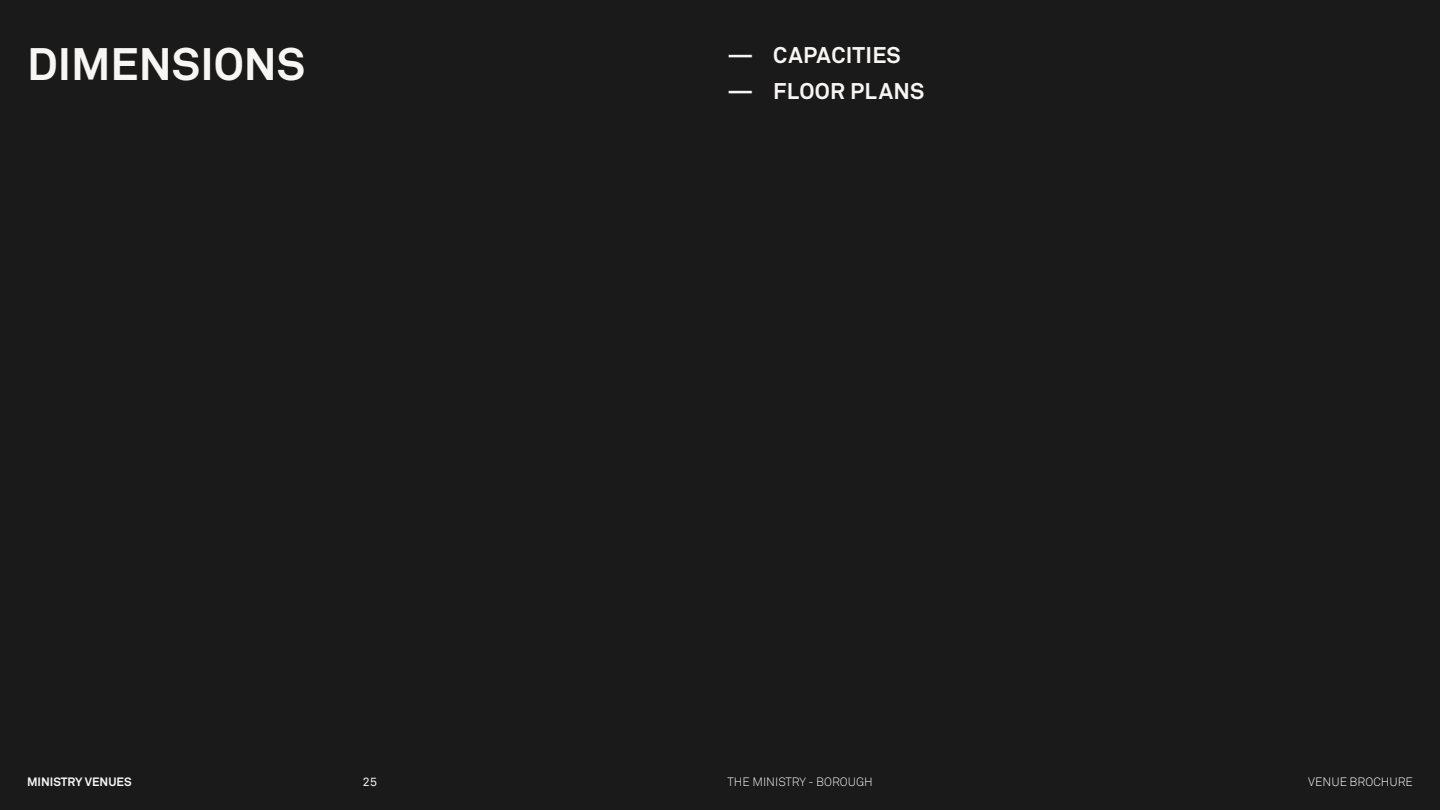
<style>
.page{position:relative;width:1440px;height:810px;background:#1a1a1a}
.page>*{position:absolute;margin:0;border:0;box-sizing:border-box;transform-origin:0 0}
.t1{font:700 45px "Akkurat Std";color:#f8f6f5}
.t2{font:700 22.5px "Akkurat Std";letter-spacing:.01em;color:#f8f6f5}
.t3{font:300 12px "Akkurat Std";color:#f8f6f5}
.t4{font:700 12px "Akkurat Std";color:#f8f6f5}
.t5{font:300 12px "Akkurat Std";color:#fff}
.t6{font:12px "Akkurat Mono LLTT";color:#f8f6f5}
</style>
<div class="page">
<h1 class="t1" style="left:27px;top:37px;width:280px">DIMENSIONS</h1>
<p class="t2" style="left:728px;top:41px;width:175px">— CAPACITIES</p>
<p class="t2" style="left:728px;top:77px;width:198px">— FLOOR PLANS</p>
<p class="t4" style="left:27px;top:774px;width:106px">MINISTRY VENUES</p>
<p class="t6" style="left:362px;top:774px;width:16px">25</p>
<p class="t3" style="left:728px;top:775px;width:147px">THE MINISTRY - BOROUGH</p>
<p class="t5" style="left:1308px;top:775px;width:106px">VENUE BROCHURE</p>
</div>
